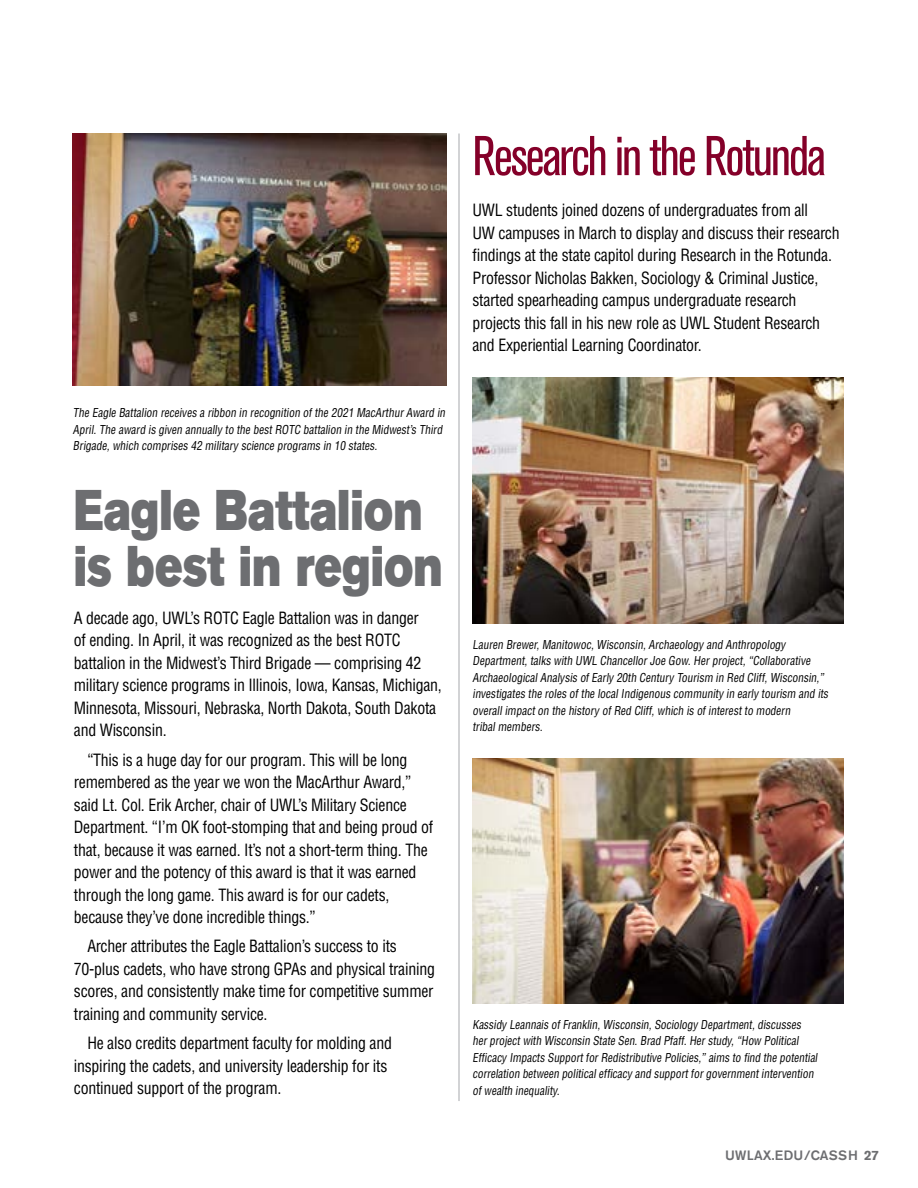
<style>
.page{position:relative;width:918px;height:1188px;background:#fff}
.page>*{position:absolute;margin:0;border:0;box-sizing:border-box;transform-origin:0 0}
.t1{font:57px/56.4px "Akzidenz Grotesk Std Super";color:#6d6e71;scale:.8 1}
.t2{font:condensed 55.5px "Akzidenz Grotesk Std";letter-spacing:-.035em;color:#840029;scale:.96 1}
.t3{font:condensed 16.5px/22.5px "Helvetica LT Std";letter-spacing:-.015em;color:#000;scale:.96 1}
.t4{font:500 13.5px "Akzidenz Grotesk Std";letter-spacing:.015em;color:#6d6e71}
.t5{font:condensed 12px/16.5px "Helvetica LT Std";color:#000;scale:.94 1}
.t6{font:condensed 12px/16.5px "Helvetica LT Std";color:#000;scale:.93 1}
.s1{font-weight:700}
</style>
<div class="page">
<img style="left:73px;top:134px;width:374px;height:251px">
<img style="left:472px;top:378px;width:372px;height:245px">
<img style="left:472px;top:758px;width:372px;height:246px">
<hr style="left:459px;top:134px;width:1px;height:967px;background:#a7a9ac">
<p class="t5" style="left:73px;top:404px;width:400px">The Eagle Battalion receives a ribbon in recognition of the 2021 MacArthur Award in<br>April. The award is given annually to the best ROTC battalion in the Midwest’s Third<br>Brigade, which comprises 42 military science programs in 10 states.</p>
<h1 class="t1" style="left:74px;top:482px;width:463px">Eagle Battalion is best in region</h1>
<p class="t3" style="left:74px;top:606px;width:385px">A decade ago, UWL’s ROTC Eagle Battalion was in danger<br>of ending. In April, it was recognized as the best ROTC battalion in the Midwest’s Third Brigade — comprising 42 military science programs in Illinois, Iowa, Kansas, Michigan, Minnesota, Missouri, Nebraska, North Dakota, South Dakota and Wisconsin.</p>
<p class="t3" style="left:74px;top:748px;width:376px;text-indent:13px">“This is a huge day for our program. This will be long remembered as the year we won the MacArthur Award,” said Lt. Col. Erik Archer, chair of UWL’s Military Science Department. “I’m OK foot-stomping that and being proud of that, because it was earned. It’s not a short-term thing. The power and the potency of this award is that it was earned through the long game. This award is for our cadets, because they’ve done incredible things.”</p>
<p class="t3" style="left:74px;top:935px;width:378px;text-indent:13px">Archer attributes the Eagle Battalion’s success to its 70-plus cadets, who have strong GPAs and physical training scores, and consistently make time for competitive summer training and community service.</p>
<p class="t3" style="left:74px;top:1032px;width:333px;text-indent:13px">He also credits department faculty for molding and inspiring the cadets, and university leadership for its continued support of the program.</p>
<h2 class="t2" style="left:472px;top:125px;width:370px">Research in the Rotunda</h2>
<p class="t3" style="left:472px;top:199px;width:384px">UWL students joined dozens of undergraduates from all<br>UW campuses in March to display and discuss their research findings at the state capitol during Research in the Rotunda.<br>Professor Nicholas Bakken, Sociology &amp; Criminal Justice, started spearheading campus undergraduate research projects this fall in his new role as UWL Student Research and Experiential Learning Coordinator.</p>
<p class="t5" style="left:472px;top:636px;width:382px">Lauren Brewer, Manitowoc, Wisconsin, Archaeology and Anthropology Department, talks with UWL Chancellor Joe Gow. Her project, “Collaborative Archaeological Analysis of Early 20th Century Tourism in Red Cliff, Wisconsin,” investigates the roles of the local Indigenous community in early tourism and its overall impact on the history of Red Cliff, which is of interest to modern<br>tribal members.</p>
<p class="t6" style="left:472px;top:1016px;width:375px">Kassidy Leannais of Franklin, Wisconsin, Sociology Department, discusses her project with Wisconsin State Sen. Brad Pfaff. Her study, “How Political Efficacy Impacts Support for Redistributive Policies,” aims to find the potential correlation between political efficacy and support for government intervention of wealth inequality.</p>
<p class="t4" style="left:725px;top:1147px;width:156px">UWLAX.EDU/CASSH <span class="s1">27</span></p>
</div>
